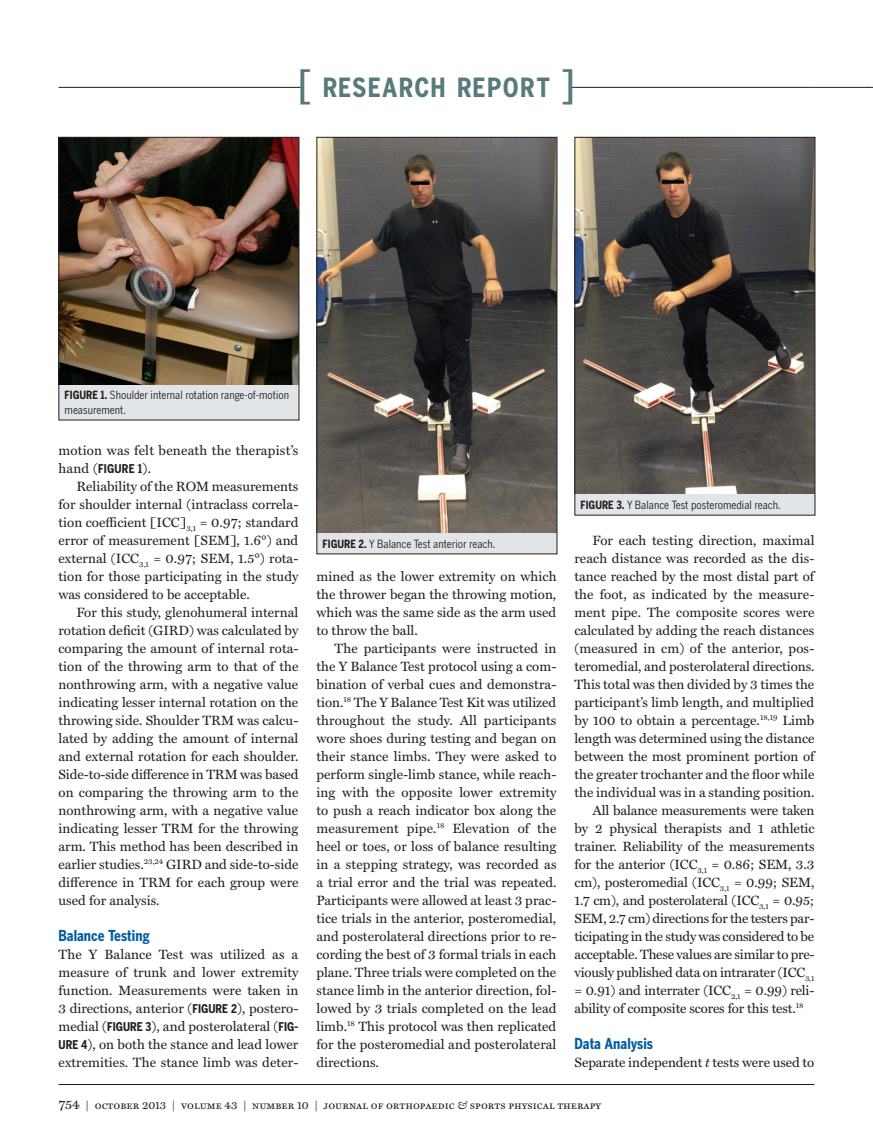
<style>
.page{position:relative;width:873px;height:1143px;background:#fff}
.page>*{position:absolute;margin:0;border:0;box-sizing:border-box;transform-origin:0 0}
.Research_Report_Foll{font:700 26.25px "Benton Gothic Cond";letter-spacing:.055em;color:#587a7b}
.Subhead__Second_Leve{font:700 15px "Benton Gothic Cond";color:#015ca3}
.Miller_Text_Body_9_1{font:13.5px/18px "Miller Text";color:#231f20;text-align:justify}
.Footline{font:13.5px/18px "Miller Text";letter-spacing:.015em;color:#231f20}
.Figure_descriptor{font:11.25px/15px "Benton Gothic Cond";color:#231f20}
.Footline-2{font:11.25px "Miller Text Roman SC";color:#231f20}
.s1{font-weight:500;font-size:37.5px}
.s2{font-weight:700}
.s3{font-family:"Benton Gothic Cond";font-weight:700;font-size:12px}
.s4{font-style:italic}
.s5{font-size:13.5px}
.s6{font-family:"Miller Text";font-style:italic}
</style>
<div class="page">
<hr style="left:58px;top:1084px;width:756px;height:1px;background:#231f20">
<hr style="left:58px;top:87px;width:756px;height:1px;background:#231f20">
<div style="left:302px;top:85px;width:269px;height:6px;background:#fff"></div>
<hr style="left:814px;top:87px;width:54px;height:1px;background:#231f20">
<div style="left:59px;top:137px;width:240px;height:283px;background:#e1e5e8"></div>
<img style="left:60px;top:139px;width:237px;height:245px">
<div style="left:58px;top:137px;width:241px;height:283px;border:1px solid #231f20"></div>
<div style="left:317px;top:137px;width:240px;height:417px;background:#e1e5e8"></div>
<img style="left:318px;top:139px;width:237px;height:393px">
<div style="left:316px;top:137px;width:241px;height:417px;border:1px solid #231f20"></div>
<div style="left:575px;top:137px;width:240px;height:378px;background:#e1e5e8"></div>
<img style="left:576px;top:139px;width:237px;height:355px">
<div style="left:574px;top:137px;width:241px;height:379px;border:1px solid #231f20"></div>
<p class="Research_Report_Foll" style="left:298px;top:72px;width:278px"><span class="s1">[</span> RESEARCH REPORT <span class="s1">]</span></p>
<p class="Figure_descriptor" style="left:65px;top:388px;width:226px"><span class="s2">FIGURE 1.</span> Shoulder internal rotation range-of-motion measurement.</p>
<p class="Footline" style="left:58px;top:441px;width:241px">motion was felt beneath the therapist’s hand (<span class="s3">FIGURE 1</span>).</p>
<p class="Miller_Text_Body_9_1" style="left:58px;top:477px;width:242px;text-indent:18px">Reliability of the ROM measurements for shoulder internal (intraclass correla&shy;tion coefficient [ICC]<sub>3,1</sub> = 0.97; standard error of measurement [SEM], 1.6°) and external (ICC<sub>3,1</sub> = 0.97; SEM, 1.5°) rota&shy;tion for those participating in the study was considered to be acceptable.</p>
<p class="Miller_Text_Body_9_1" style="left:58px;top:603px;width:242px;text-indent:18px">For this study, glenohumeral internal rotation deficit (GIRD) was calculated by comparing the amount of internal rota&shy;tion of the throwing arm to that of the nonthrowing arm, with a negative value indicating lesser internal rotation on the throwing side. Shoulder TRM was calcu&shy;lated by adding the amount of internal and external rotation for each shoulder.<br>Side-to-side difference in TRM was based on comparing the throwing arm to the nonthrowing arm, with a negative value indicating lesser TRM for the throwing arm. This method has been described in earlier studies.<sup>23,24</sup> GIRD and side-to-side difference in TRM for each group were used for analysis.</p>
<p class="Subhead__Second_Leve" style="left:58px;top:926px;width:93px">Balance Testing</p>
<p class="Miller_Text_Body_9_1" style="left:58px;top:945px;width:242px">The Y Balance Test was utilized as a measure of trunk and lower extremity function. Measurements were taken in 3 directions, anterior (<span class="s3">FIGURE 2</span>), postero&shy;medial (<span class="s3">FIGURE 3</span>), and posterolateral (<span class="s3">FIG-URE 4</span>), on both the stance and lead lower extremities. The stance limb was deter-</p>
<p class="Figure_descriptor" style="left:323px;top:536px;width:174px"><span class="s2">FIGURE 2.</span> Y Balance Test anterior reach.</p>
<p class="Miller_Text_Body_9_1" style="left:316px;top:567px;width:242px">mined as the lower extremity on which the thrower began the throwing motion, which was the same side as the arm used to throw the ball.</p>
<p class="Miller_Text_Body_9_1" style="left:316px;top:639px;width:242px;text-indent:18px">The participants were instructed in the Y Balance Test protocol using a com&shy;bination of verbal cues and demonstra&shy;tion.<sup>18</sup> The Y Balance Test Kit was utilized throughout the study. All participants wore shoes during testing and began on their stance limbs. They were asked to perform single-limb stance, while reach&shy;ing with the opposite lower extremity to push a reach indicator box along the measurement pipe.<sup>18</sup> Elevation of the heel or toes, or loss of balance resulting in a stepping strategy, was recorded as a trial error and the trial was repeated.<br>Participants were allowed at least 3 prac&shy;tice trials in the anterior, posteromedial, and posterolateral directions prior to re&shy;cording the best of 3 formal trials in each plane. Three trials were completed on the stance limb in the anterior direction, fol&shy;lowed by 3 trials completed on the lead limb.<sup>18</sup> This protocol was then replicated for the posteromedial and posterolateral directions.</p>
<p class="Figure_descriptor" style="left:580px;top:497px;width:202px"><span class="s2">FIGURE 3.</span> Y Balance Test posteromedial reach.</p>
<p class="Miller_Text_Body_9_1" style="left:574px;top:531px;width:242px;text-indent:18px">For each testing direction, maximal reach distance was recorded as the dis&shy;tance reached by the most distal part of the foot, as indicated by the measure&shy;ment pipe. The composite scores were calculated by adding the reach distances (measured in cm) of the anterior, pos&shy;teromedial, and posterolateral directions.<br>This total was then divided by 3 times the participant’s limb length, and multiplied by 100 to obtain a percentage.<sup>18,19</sup> Limb length was determined using the distance between the most prominent portion of the greater trochanter and the floor while the individual was in a standing position.</p>
<p class="Miller_Text_Body_9_1" style="left:574px;top:801px;width:242px;text-indent:18px">All balance measurements were taken by 2 physical therapists and 1 athletic trainer. Reliability of the measurements for the anterior (ICC<sub>3,1</sub> = 0.86; SEM, 3.3 cm), posteromedial (ICC<sub>3,1</sub> = 0.99; SEM, 1.7 cm), and posterolateral (ICC<sub>3,1</sub> = 0.95; SEM, 2.7 cm) directions for the testers par&shy;ticipating in the study was considered to be acceptable. These values are similar to pre&shy;viously published data on intrarater (ICC<sub>3,1 </sub>= 0.91) and interrater (ICC<sub>2,1</sub> = 0.99) reli&shy;ability of composite scores for this test.<sup>18</sup></p>
<p class="Subhead__Second_Leve" style="left:575px;top:1034px;width:80px">Data Analysis</p>
<p class="Miller_Text_Body_9_1" style="left:575px;top:1053px;width:241px">Separate independent <span class="s4">t</span> tests were used to</p>
<p class="Footline-2" style="left:58px;top:1098px;width:544px"><span class="s5">754</span> | october 2013 | volume 43 | number 10 | journal of orthopaedic <span class="s6">&amp;</span> sports physical therapy</p>
</div>
